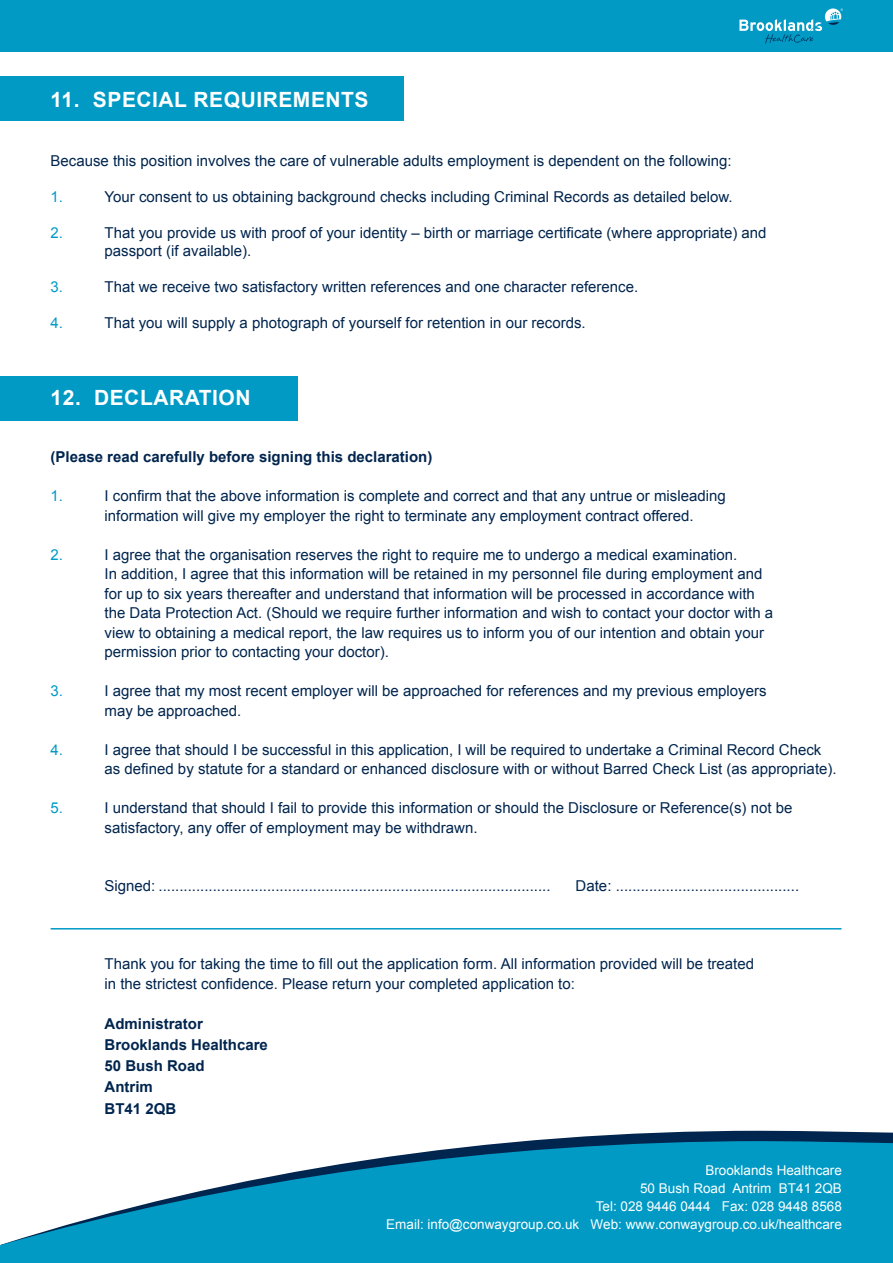
<style>
.page{position:relative;width:893px;height:1263px;background:#fff}
.page>*{position:absolute;margin:0;border:0;box-sizing:border-box;transform-origin:0 0}
.t1{font:700 21px "Arial";letter-spacing:.025em;color:#fff}
.t2{font:15px/19.5px "Arial";color:#00254e}
.t3{font:700 15px/21px "Arial";color:#00254e}
.t4{font:15px "Arial";color:#009ac5}
.t5{font:13.5px/18px "Arial";color:#fff;text-align:right}
</style>
<div class="page">
<div style="left:0;top:0;width:893px;height:51px;background:#009ac5"></div>
<svg style="left:739px;top:9px;width:104px;height:35px"></svg>
<svg style="left:527px;top:1131px;width:366px;height:10px;fill:#00254e"></svg>
<svg style="left:0;top:1141px;width:893px;height:122px;fill:#009ac5"></svg>
<div style="left:0;top:376px;width:297px;height:45px;background:#009ac5"></div>
<hr style="left:51px;top:928px;width:790px;height:1px;background:#009ac5">
<div style="left:0;top:77px;width:404px;height:44px;background:#009ac5"></div>
<h1 class="t1" style="left:51px;top:85px;width:319px">11. SPECIAL REQUIREMENTS</h1>
<p class="t2" style="left:51px;top:151px;width:683px">Because this position involves the care of vulnerable adults employment is dependent on the following:</p>
<p class="t4" style="left:51px;top:187px;width:14px">1.</p>
<p class="t2" style="left:105px;top:187px;width:630px">Your consent to us obtaining background checks including Criminal Records as detailed below.</p>
<p class="t4" style="left:51px;top:223px;width:14px">2.</p>
<p class="t2" style="left:105px;top:224px;width:663px;line-height:18px">That you provide us with proof of your identity – birth or marriage certificate (where appropriate) and passport (if available).</p>
<p class="t4" style="left:51px;top:277px;width:14px">3.</p>
<p class="t2" style="left:105px;top:277px;width:535px">That we receive two satisfactory written references and one character reference.</p>
<p class="t4" style="left:51px;top:313px;width:14px">4.</p>
<p class="t2" style="left:105px;top:313px;width:483px">That you will supply a photograph of yourself for retention in our records.</p>
<h1 class="t1" style="left:51px;top:384px;width:202px">12. DECLARATION</h1>
<p class="t3" style="left:51px;top:447px;width:383px">(Please read carefully before signing this declaration)</p>
<p class="t4" style="left:51px;top:486px;width:14px">1.</p>
<p class="t2" style="left:105px;top:486px;width:623px">I confirm that the above information is complete and correct and that any untrue or misleading information will give my employer the right to terminate any employment contract offered.</p>
<p class="t4" style="left:51px;top:545px;width:14px">2.</p>
<p class="t2" style="left:105px;top:545px;width:670px">I agree that the organisation reserves the right to require me to undergo a medical examination.<br>In addition, I agree that this information will be retained in my personnel file during employment and for up to six years thereafter and understand that information will be processed in accordance with the Data Protection Act. (Should we require further information and wish to contact your doctor with a view to obtaining a medical report, the law requires us to inform you of our intention and obtain your permission prior to contacting your doctor).</p>
<p class="t4" style="left:51px;top:681px;width:14px">3.</p>
<p class="t2" style="left:105px;top:681px;width:663px">I agree that my most recent employer will be approached for references and my previous employers may be approached.</p>
<p class="t4" style="left:51px;top:740px;width:14px">4.</p>
<p class="t2" style="left:105px;top:740px;width:733px">I agree that should I be successful in this application, I will be required to undertake a Criminal Record Check as defined by statute for a standard or enhanced disclosure with or without Barred Check List (as appropriate).</p>
<p class="t4" style="left:51px;top:798px;width:14px">5.</p>
<p class="t2" style="left:105px;top:798px;width:689px">I understand that should I fail to provide this information or should the Disclosure or Reference(s) not be satisfactory, any offer of employment may be withdrawn.</p>
<p class="t2" style="left:105px;top:876px;width:447px">Signed: ..............................................................................................</p>
<p class="t2" style="left:576px;top:876px;width:225px">Date: ............................................</p>
<p class="t2" style="left:105px;top:954px;width:651px">Thank you for taking the time to fill out the application form. All information provided will be treated in the strictest confidence. Please return your completed application to:</p>
<p class="t3" style="left:105px;top:1014px;width:165px">Administrator<br>Brooklands Healthcare<br>50 Bush Road<br>Antrim<br>BT41 2QB</p>
<p class="t5" style="left:386px;top:1161px;width:457px">Brooklands Healthcare<br>50 Bush Road Antrim BT41 2QB<br>Tel: 028 9446 0444 Fax: 028 9448 8568<br>Email: info@conwaygroup.co.uk Web: www.conwaygroup.co.uk/healthcare</p>
</div>
